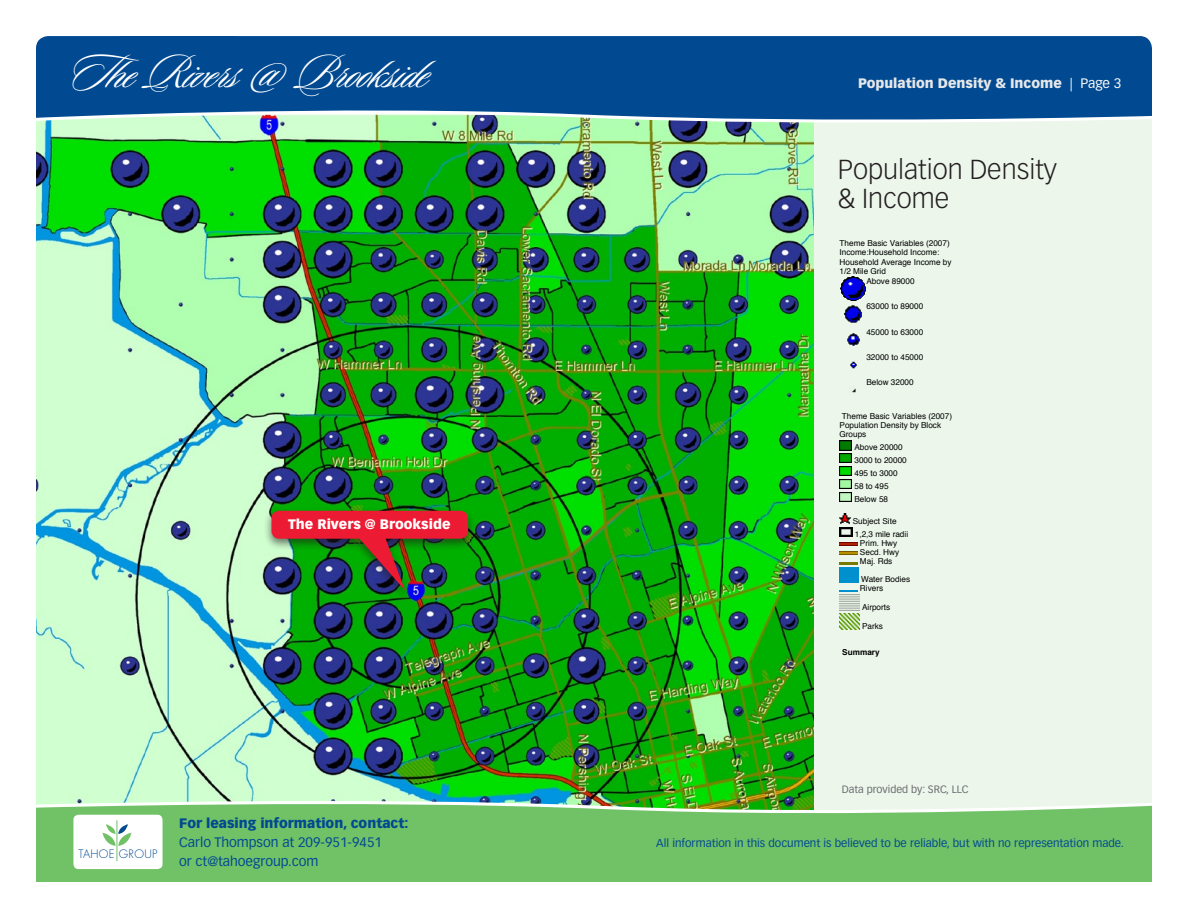
<style>
.page{position:relative;width:1188px;height:918px;background:#fff}
.page>*{position:absolute;margin:0;border:0;box-sizing:border-box;transform-origin:0 0}
.t1{font:49.65px "Sloop Script One";letter-spacing:-.01em;color:#fff}
.t2{font:300 27px/28.5px "Vectora LH";color:#231f20}
.t3{font:13.5px/18.8px "Vectora LH";color:#014a91}
.t4{font:900 13.5px "Vectora LH";color:#014a91}
.t5{font:900 13.5px "Vectora LH";color:#e6e7e9}
.t6{font:900 13.5px "Vectora LH";color:#fff}
.t7{font:300 11.4px "Futura";letter-spacing:.025em;color:#014a91}
.t8{font:11.25px "Vectora LH";color:#014a91}
.t9{font:10.5px "Vectora LH";color:#6c6d70}
.t10{font:8.25px/9.1px "Helvetica";color:#000}
.t11{font:700 8.25px "Helvetica";color:#000}
.s1{font-weight:400;color:#fbfbfb}
</style>
<div class="page">
<div style="left:808px;top:102px;width:344px;height:780px;background:#ecf6eb"></div>
<img style="left:36px;top:126px;width:778px;height:671px">
<img style="left:840px;top:276px;width:26px;height:117px">
<svg style="left:840px;top:441px;width:12px;height:60px"></svg>
<svg style="left:840px;top:513px;width:12px;height:23px"></svg>
<img style="left:840px;top:543px;width:17px;height:3px">
<img style="left:840px;top:552px;width:17px;height:3px">
<svg style="left:840px;top:562px;width:17px;height:2px"></svg>
<img style="left:840px;top:568px;width:18px;height:14px">
<svg style="left:840px;top:590px;width:17px;height:1px"></svg>
<img style="left:840px;top:614px;width:19px;height:15px">
<div style="left:263px;top:507px;width:219px;height:103px;background:#231f20;opacity:.6"></div>
<img style="left:272px;top:511px;width:196px;height:80px">
<svg style="left:36px;top:84px;width:1116px;height:42px;background:#3472a1"></svg>
<div style="left:237px;top:36px;width:915px;height:48px;background:#014a91"></div>
<div style="left:36px;top:36px;width:201px;height:48px;background:#014a91"></div>
<svg style="left:36px;top:797px;width:1116px;height:44px;background:#84c97e"></svg>
<div style="left:36px;top:841px;width:1116px;height:41px;background:#71c167"></div>
<div style="left:73px;top:815px;width:90px;height:54px;background:#fff;border-radius:5px"></div>
<svg style="left:102px;top:824px;width:29px;height:22px"></svg>
<hr style="left:117px;top:821px;width:1px;height:40px;background:#71c167">
<h1 class="t1" style="left:70px;top:47px;width:360px">The Rivers @ Brookside</h1>
<h3 class="t6" style="left:288px;top:515px;width:164px">The Rivers @ Brookside</h3>
<h3 class="t5" style="left:858px;top:75px;width:265px">Population Density &amp; Income <span class="s1">| Page 3</span></h3>
<h2 class="t2" style="left:838px;top:156px;width:221px">Population Density &amp; Income</h2>
<p class="t10" style="left:840px;top:239px;width:112px">Theme Basic Variables (2007)</p>
<p class="t10" style="left:840px;top:248px;width:101px">Income:Household Income:</p>
<p class="t10" style="left:840px;top:257px;width:114px">Household Average Income by</p>
<p class="t10" style="left:840px;top:267px;width:48px">1/2 Mile Grid</p>
<p class="t10" style="left:866px;top:276px;width:50px">Above 89000</p>
<p class="t10" style="left:866px;top:302px;width:58px">63000 to 89000</p>
<p class="t10" style="left:866px;top:327px;width:58px">45000 to 63000</p>
<p class="t10" style="left:866px;top:353px;width:58px">32000 to 45000</p>
<p class="t10" style="left:866px;top:378px;width:49px">Below 32000</p>
<p class="t10" style="left:840px;top:412px;width:114px">Theme Basic Variables (2007)<br>Population Density by Block<br>Groups</p>
<p class="t10" style="left:854px;top:441px;width:54px;line-height:12.9px">Above 20000<br>3000 to 20000<br>495 to 3000<br>58 to 495<br>Below 58</p>
<p class="t10" style="left:853px;top:515px;width:57px;line-height:12.9px">Subject Site<br>1,2,3 mile radii</p>
<p class="t10" style="left:860px;top:539px;width:41px">Prim. Hwy<br>Secd. Hwy<br>Maj. Rds</p>
<p class="t10" style="left:860px;top:575px;width:52px">Water Bodies<br>Rivers</p>
<p class="t10" style="left:862px;top:603px;width:30px">Airports</p>
<p class="t10" style="left:862px;top:622px;width:22px">Parks</p>
<p class="t11" style="left:842px;top:645px;width:39px">Summary</p>
<p class="t9" style="left:842px;top:783px;width:128px">Data provided by: SRC, LLC</p>
<h3 class="t7" style="left:78px;top:847px;width:81px">TAHOE GROUP</h3>
<h3 class="t4" style="left:179px;top:815px;width:231px">For leasing information, contact:</h3>
<h3 class="t3" style="left:179px;top:833px;width:205px">Carlo Thompson at 209-951-9451 or ct@tahoegroup.com</h3>
<h3 class="t8" style="left:656px;top:836px;width:469px">All information in this document is believed to be reliable, but with no representation made.</h3>
</div>
